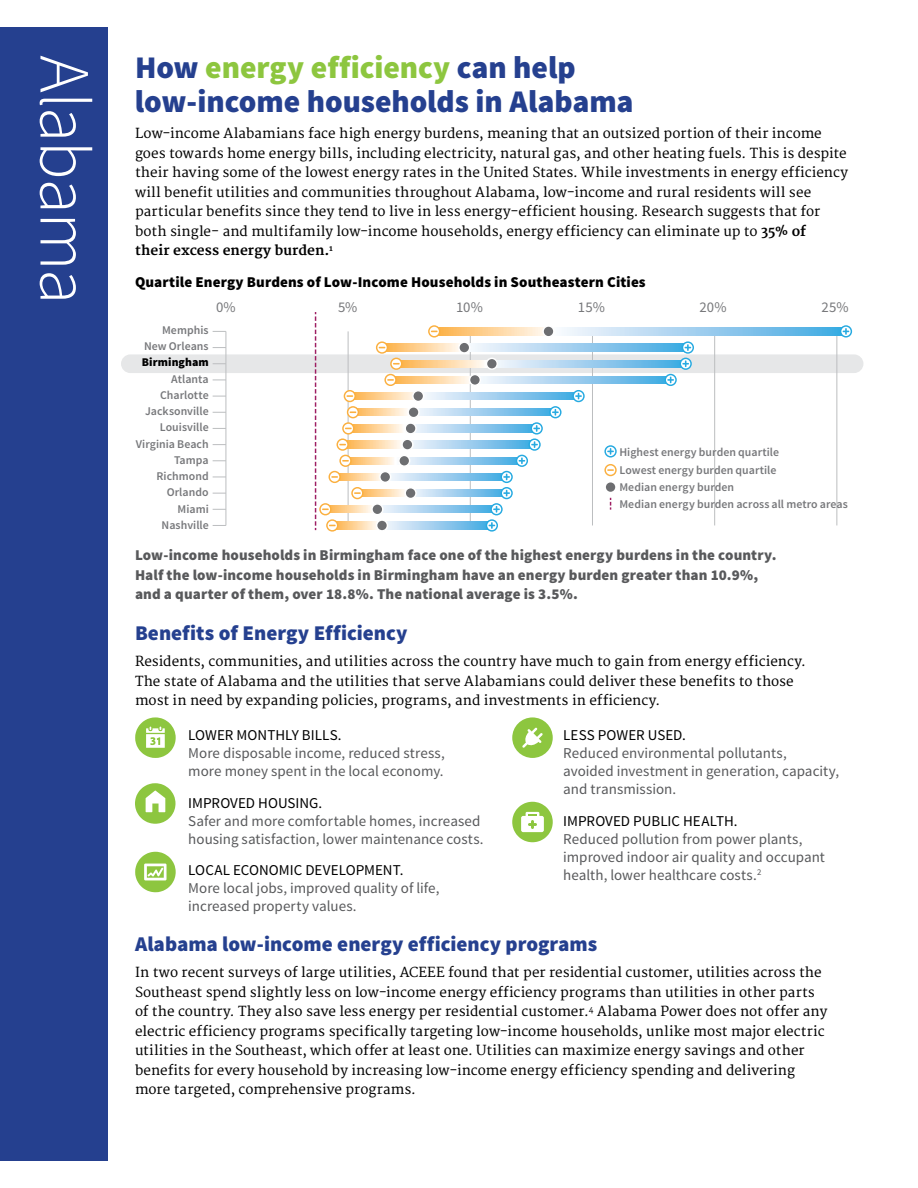
<style>
.page{position:relative;width:918px;height:1188px;background:#fff}
.page>*{position:absolute;margin:0;border:0;box-sizing:border-box;transform-origin:0 0}
.t1{font:300 72px "Source Sans Pro";letter-spacing:-.025em;color:#fff}
.t2{font:900 31.5px/34.5px "Source Sans Pro";letter-spacing:-.005em;color:#25408f}
.t3{font:900 21px "Source Sans Pro";color:#25408f}
.t4{font:15px/18px "Source Sans Pro";letter-spacing:.005em;color:#58595b}
.t5{font:900 15px/19.5px "Source Sans Pro";letter-spacing:.005em;color:#58595b}
.t6{font:15px "Source Sans Pro";color:#000}
.t7{font:900 15px "Source Sans Pro";letter-spacing:.01em;color:#000}
.t8{font:14.85px "Source Sans Pro";letter-spacing:.005em;color:#77787b}
.t9{font:13.5px/19.5px "Merriweather";letter-spacing:.005em;color:#000}
.t10{font:600 11.85px/16.2px "Source Sans Pro";letter-spacing:.005em;color:#77787b}
.t11{font:900 11.85px "Source Sans Pro";letter-spacing:.01em;color:#000}
.s1{color:#8dc63f}
.s2{font-weight:700}
</style>
<div class="page">
<div style="left:122px;top:354px;width:741px;height:19px;background:#e6e7e8;border-radius:9px"></div>
<hr style="left:837px;top:331px;width:1px;height:194px;background:#bcbec0">
<hr style="left:714px;top:331px;width:1px;height:194px;background:#bcbec0">
<hr style="left:592px;top:331px;width:1px;height:194px;background:#bcbec0">
<hr style="left:470px;top:331px;width:1px;height:194px;background:#bcbec0">
<svg style="left:440px;top:328px;width:400px;height:7px;background:#b7d0d8"></svg>
<svg style="left:542px;top:326px;width:13px;height:10px"></svg>
<svg style="left:364px;top:425px;width:122px;height:7px"></svg>
<svg style="left:364px;top:457px;width:122px;height:7px"></svg>
<svg style="left:364px;top:473px;width:122px;height:8px"></svg>
<svg style="left:364px;top:506px;width:122px;height:7px"></svg>
<svg style="left:364px;top:522px;width:122px;height:7px"></svg>
<svg style="left:364px;top:489px;width:122px;height:8px"></svg>
<svg style="left:364px;top:441px;width:122px;height:7px"></svg>
<svg style="left:364px;top:409px;width:185px;height:7px"></svg>
<svg style="left:440px;top:344px;width:225px;height:7px"></svg>
<svg style="left:440px;top:376px;width:225px;height:8px"></svg>
<svg style="left:364px;top:392px;width:208px;height:8px"></svg>
<svg style="left:440px;top:360px;width:225px;height:7px"></svg>
<svg style="left:458px;top:341px;width:40px;height:45px"></svg>
<hr style="left:226px;top:331px;width:1px;height:194px;background:#bcbec0">
<svg style="left:213px;top:331px;width:13px;height:1px"></svg>
<svg style="left:213px;top:347px;width:13px;height:1px"></svg>
<svg style="left:213px;top:363px;width:13px;height:1px"></svg>
<svg style="left:213px;top:380px;width:13px;height:1px"></svg>
<svg style="left:213px;top:396px;width:13px;height:1px"></svg>
<svg style="left:213px;top:412px;width:13px;height:1px"></svg>
<svg style="left:213px;top:428px;width:13px;height:1px"></svg>
<svg style="left:213px;top:444px;width:13px;height:1px"></svg>
<svg style="left:213px;top:460px;width:13px;height:1px"></svg>
<svg style="left:213px;top:477px;width:13px;height:1px"></svg>
<svg style="left:213px;top:493px;width:13px;height:1px"></svg>
<svg style="left:213px;top:509px;width:13px;height:1px"></svg>
<svg style="left:213px;top:525px;width:13px;height:1px"></svg>
<div style="left:606px;top:482px;width:9px;height:10px;background:#6d6e71;border-radius:50%"></div>
<svg style="left:840px;top:325px;width:12px;height:13px"></svg>
<svg style="left:604px;top:445px;width:13px;height:13px"></svg>
<svg style="left:604px;top:464px;width:13px;height:12px"></svg>
<svg style="left:371px;top:325px;width:69px;height:206px"></svg>
<svg style="left:315px;top:312px;width:49px;height:220px"></svg>
<svg style="left:665px;top:341px;width:29px;height:45px"></svg>
<svg style="left:572px;top:390px;width:13px;height:12px"></svg>
<svg style="left:549px;top:406px;width:13px;height:12px"></svg>
<svg style="left:486px;top:422px;width:57px;height:110px"></svg>
<div style="left:0;top:27px;width:108px;height:1134px;background:#25408f"></div>
<svg style="left:135px;top:717px;width:41px;height:41px"></svg>
<svg style="left:135px;top:783px;width:40px;height:41px"></svg>
<svg style="left:135px;top:852px;width:41px;height:40px"></svg>
<svg style="left:512px;top:717px;width:41px;height:41px"></svg>
<svg style="left:512px;top:802px;width:41px;height:40px"></svg>
<h1 class="t1" style="left:108px;top:55px;width:251px;rotate:90deg">Alabama</h1>
<h2 class="t2" style="left:135px;top:51px;width:500px">How <span class="s1">energy efficiency</span> can help low-income households in Alabama</h2>
<p class="t9" style="left:135px;top:124px;width:715px">Low-income Alabamians face high energy burdens, meaning that an outsized portion of their income goes towards home energy bills, including electricity, natural gas, and other heating fuels. This is despite their having some of the lowest energy rates in the United States. While investments in energy efficiency will benefit utilities and communities throughout Alabama, low-income and rural residents will see particular benefits since they tend to live in less energy-efficient housing. Research suggests that for both single- and multifamily low-income households, energy efficiency can eliminate up to <span class="s2">35% of<br>their excess energy burden.</span><sup>1</sup></p>
<p class="t7" style="left:135px;top:272px;width:512px">Quartile Energy Burdens of Low-Income Households in Southeastern Cities</p>
<p class="t10" style="left:162px;top:322px;width:48px">Memphis</p>
<p class="t10" style="left:144px;top:338px;width:66px">New Orleans</p>
<p class="t11" style="left:142px;top:355px;width:68px">Birmingham</p>
<p class="t10" style="left:136px;top:371px;width:75px;text-align:right">Atlanta<br>Charlotte<br>Jacksonville<br>Louisville<br>Virginia Beach<br>Tampa<br>Richmond<br>Orlando<br>Miami<br>Nashville</p>
<p class="t8" style="left:216px;top:298px;width:21px">0%</p>
<p class="t8" style="left:338px;top:298px;width:21px">5%</p>
<p class="t8" style="left:456px;top:298px;width:28px">10%</p>
<p class="t8" style="left:578px;top:298px;width:29px">15%</p>
<p class="t8" style="left:700px;top:298px;width:29px">20%</p>
<p class="t8" style="left:821px;top:298px;width:29px">25%</p>
<p class="t10" style="left:619px;top:443px;width:161px;line-height:18.3px">Highest energy burden quartile<br>Lowest energy burden quartile</p>
<p class="t10" style="left:619px;top:479px;width:230px;line-height:16.8px">Median energy burden<br>Median energy burden across all metro areas</p>
<p class="t5" style="left:135px;top:546px;width:643px">Low-income households in Birmingham face one of the highest energy burdens in the country.<br>Half the low-income households in Birmingham have an energy burden greater than 10.9%, and a quarter of them, over 18.8%. The national average is 3.5%.</p>
<h3 class="t3" style="left:135px;top:619px;width:274px">Benefits of Energy Efficiency</h3>
<p class="t9" style="left:135px;top:652px;width:672px">Residents, communities, and utilities across the country have much to gain from energy efficiency.<br>The state of Alabama and the utilities that serve Alabamians could deliver these benefits to those most in need by expanding policies, programs, and investments in efficiency.</p>
<p class="t6" style="left:188px;top:726px;width:155px">LOWER MONTHLY BILLS.</p>
<p class="t4" style="left:188px;top:745px;width:258px">More disposable income, reduced stress, more money spent in the local economy.</p>
<p class="t6" style="left:188px;top:793px;width:136px">IMPROVED HOUSING.</p>
<p class="t4" style="left:188px;top:812px;width:297px">Safer and more comfortable homes, increased housing satisfaction, lower maintenance costs.</p>
<p class="t6" style="left:188px;top:861px;width:217px">LOCAL ECONOMIC DEVELOPMENT.</p>
<p class="t4" style="left:188px;top:880px;width:253px">More local jobs, improved quality of life, increased property values.</p>
<p class="t6" style="left:563px;top:726px;width:124px">LESS POWER USED.</p>
<p class="t4" style="left:563px;top:745px;width:277px">Reduced environmental pollutants, avoided investment in generation, capacity, and transmission.</p>
<p class="t6" style="left:563px;top:811px;width:176px">IMPROVED PUBLIC HEALTH.</p>
<p class="t4" style="left:563px;top:830px;width:263px">Reduced pollution from power plants, improved indoor air quality and occupant health, lower healthcare costs.<sup>2</sup></p>
<h3 class="t3" style="left:135px;top:930px;width:464px">Alabama low-income energy efficiency programs</h3>
<p class="t9" style="left:135px;top:963px;width:694px">In two recent surveys of large utilities, ACEEE found that per residential customer, utilities across the Southeast spend slightly less on low-income energy efficiency programs than utilities in other parts of the country. They also save less energy per residential customer.<sup>4</sup> Alabama Power does not offer any electric efficiency programs specifically targeting low-income households, unlike most major electric utilities in the Southeast, which offer at least one. Utilities can maximize energy savings and other benefits for every household by increasing low-income energy efficiency spending and delivering more targeted, comprehensive programs.</p>
</div>
